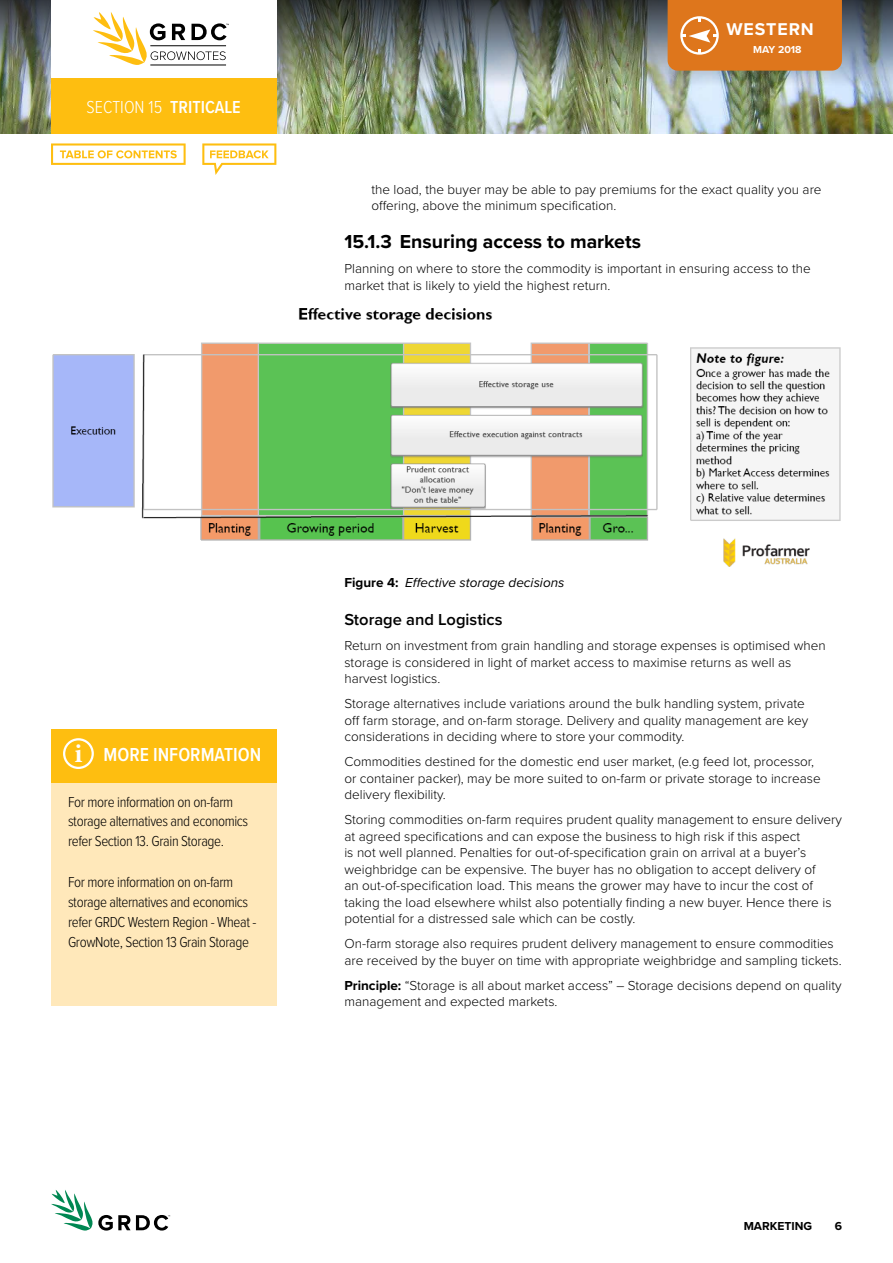
<style>
.page{position:relative;width:893px;height:1263px;background:#fff}
.page>*{position:absolute;margin:0;border:0;box-sizing:border-box;transform-origin:0 0}
.t1{font:700 19.5px "Proxima Nova";color:#000}
.t2{font:600 19.5px "Proxima Nova Cond";color:#fff}
.t3{font:300 18px "Proxima Nova Cond";color:#fff}
.t4{font:700 17.7px "Proxima Nova";letter-spacing:.05em;color:#fff}
.t5{font:600 16.5px "Proxima Nova";color:#000}
.t6{font:300 15px/19.8px "Proxima Nova Cond";letter-spacing:-.025em;color:#000}
.t7{font:300 13.5px/16.5px "Proxima Nova";color:#000}
.t8{font:italic 13.5px "Proxima Nova";color:#000}
.t9{font:700 12px "Proxima Nova";color:#000}
.t10{font:700 10.5px "Proxima Nova";color:#fff}
.s1{font-weight:600}
.s2{font-family:"Minion Pro";font-weight:700;font-size:27px}
.s3{font-weight:700;font-style:normal}
.s4{font-weight:700}
</style>
<div class="page">
<img style="left:0;top:117px;width:893px;height:16px">
<img style="left:0;top:0;width:893px;height:117px">
<svg style="left:51px;top:1190px;width:119px;height:41px"></svg>
<div style="left:51px;top:0;width:225px;height:81px;background:#fff"></div>
<div style="left:51px;top:78px;width:225px;height:55px;background:#febe10"></div>
<div style="left:668px;top:0;width:174px;height:71px;background:#de761c"></div>
<hr style="left:150px;top:65px;width:76px;height:1px;background:#000">
<svg style="left:93px;top:12px;width:136px;height:53px"></svg>
<img style="left:52px;top:308px;width:789px;height:259px">
<div style="left:51px;top:730px;width:225px;height:276px;background:#ffe8ba"></div>
<div style="left:51px;top:729px;width:225px;height:54px;background:#febe10"></div>
<div style="left:63px;top:738px;width:31px;height:31px;border:2px solid #fff;border-radius:50%"></div>
<svg style="left:51px;top:143px;width:135px;height:22px"></svg>
<svg style="left:202px;top:143px;width:74px;height:32px"></svg>
<h2 class="t3" style="left:87px;top:94px;width:101px">Section 15 <span class="s1">TRITICALE</span></h2>
<h3 class="t4" style="left:726px;top:19px;width:89px">WESTERN</h3>
<p class="t10" style="left:753px;top:41px;width:50px">May 2018</p>
<p class="t7" style="left:371px;top:180px;width:452px">the load, the buyer may be able to pay premiums for the exact quality you are offering, above the minimum specification.</p>
<h1 class="t1" style="left:344px;top:227px;width:298px">15.1.3 Ensuring access to markets</h1>
<p class="t7" style="left:344px;top:260px;width:468px">Planning on where to store the commodity is important in ensuring access to the market that is likely to yield the highest return.</p>
<h1 class="t2" style="left:74px;top:740px;width:188px"><span class="s2">i</span> MORE INFORMATION</h1>
<p class="t6" style="left:68px;top:791px;width:182px">For more information on on-farm storage alternatives and economics refer Section 13. Grain Storage.</p>
<p class="t6" style="left:68px;top:871px;width:190px">For more information on on-farm storage alternatives and economics refer GRDC Western Region - Wheat - GrowNote, Section 13 Grain Storage</p>
<p class="t8" style="left:344px;top:572px;width:221px"><span class="s3">Figure 4:</span> Effective storage decisions</p>
<p class="t5" style="left:344px;top:607px;width:160px">Storage and Logistics</p>
<p class="t7" style="left:344px;top:637px;width:483px">Return on investment from grain handling and storage expenses is optimised when storage is considered in light of market access to maximise returns as well as harvest logistics.</p>
<p class="t7" style="left:344px;top:695px;width:465px">Storage alternatives include variations around the bulk handling system, private off farm storage, and on-farm storage. Delivery and quality management are key considerations in deciding where to store your commodity.</p>
<p class="t7" style="left:344px;top:753px;width:478px">Commodities destined for the domestic end user market, (e.g feed lot, processor, or container packer), may be more suited to on-farm or private storage to increase delivery flexibility.</p>
<p class="t7" style="left:344px;top:811px;width:499px">Storing commodities on-farm requires prudent quality management to ensure delivery at agreed specifications and can expose the business to high risk if this aspect<br>is not well planned. Penalties for out-of-specification grain on arrival at a buyer’s weighbridge can be expensive. The buyer has no obligation to accept delivery of<br>an out-of-specification load. This means the grower may have to incur the cost of taking the load elsewhere whilst also potentially finding a new buyer. Hence there is potential for a distressed sale which can be costly.</p>
<p class="t7" style="left:344px;top:935px;width:499px">On-farm storage also requires prudent delivery management to ensure commodities are received by the buyer on time with appropriate weighbridge and sampling tickets.</p>
<p class="t7" style="left:344px;top:976px;width:499px"><span class="s4">Principle:</span> “Storage is all about market access” – Storage decisions depend on quality management and expected markets.</p>
<p class="t9" style="left:754px;top:1217px;width:58px">arketing</p>
<p class="t9" style="left:835px;top:1217px;width:9px">6</p>
</div>
